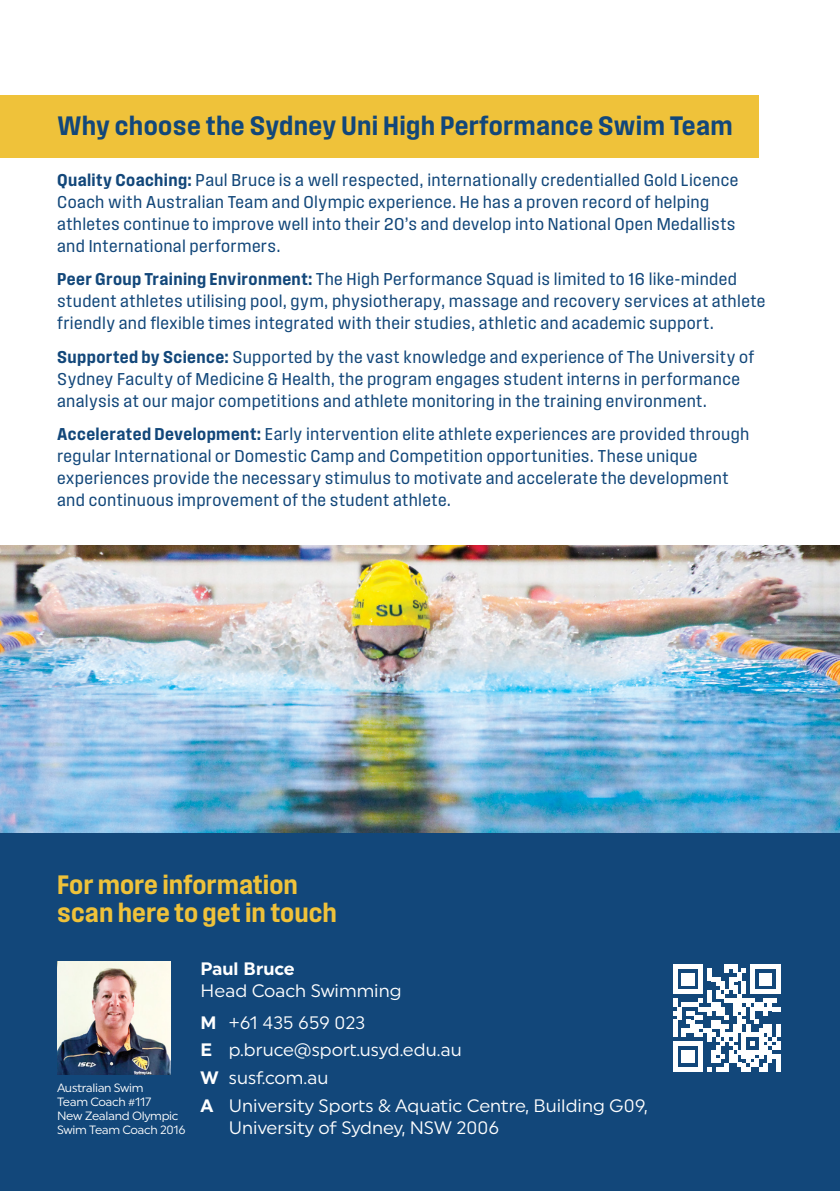
<style>
.page{position:relative;width:840px;height:1191px;background:#fff}
.page>*{position:absolute;margin:0;border:0;box-sizing:border-box;transform-origin:0 0}
.t1{font:28px "Field Gothic No.54 Demi Compact";letter-spacing:.01em;color:#12477a}
.t2{font:28px/28px "Field Gothic No.54 Demi Compact";color:#efc23a}
.t3{font:18px/22px "Field Gothic No.52 Reg Compact";letter-spacing:.02em;color:#12477a}
.t4{font:18px/27.6px "Uniform";color:#fff}
.t5{font:700 18px "Uniform";color:#fff}
.t6{font:12px/14px "Uniform";letter-spacing:-.025em;color:#fff}
.s1{font-family:"Field Gothic No.54 Demi Compact"}
.s2{font-weight:700}
</style>
<div class="page">
<img style="left:0;top:545px;width:839px;height:288px">
<div style="left:0;top:833px;width:839px;height:358px;background:#12477a"></div>
<div style="left:0;top:95px;width:758px;height:62px;background:#efc23a"></div>
<img style="left:58px;top:961px;width:112px;height:113px">
<svg style="left:673px;top:964px;width:107px;height:107px"></svg>
<div style="left:775px;top:1024px;width:5px;height:13px;background:#fff"></div>
<div style="left:775px;top:1041px;width:5px;height:9px;background:#fff"></div>
<div style="left:775px;top:1054px;width:5px;height:8px;background:#fff"></div>
<div style="left:775px;top:1062px;width:5px;height:9px;background:#fff"></div>
<h1 class="t1" style="left:57px;top:111px;width:676px">Why choose the Sydney Uni High Performance Swim Team</h1>
<p class="t3" style="left:57px;top:169px;width:682px"><span class="s1">Quality Coaching:</span> Paul Bruce is a well respected, internationally credentialled Gold Licence Coach with Australian Team and Olympic experience. He has a proven record of helping athletes continue to improve well into their 20’s and develop into National Open Medallists and International performers.</p>
<p class="t3" style="left:57px;top:268px;width:709px"><span class="s1">Peer Group Training Environment:</span> The High Performance Squad is limited to 16 like-minded student athletes utilising pool, gym, physiotherapy, massage and recovery services at athlete friendly and flexible times integrated with their studies, athletic and academic support.</p>
<p class="t3" style="left:57px;top:345px;width:698px"><span class="s1">Supported by Science:</span> Supported by the vast knowledge and experience of The University of<br>Sydney Faculty of Medicine &amp; Health, the program engages student interns in performance analysis at our major competitions and athlete monitoring in the training environment.</p>
<p class="t3" style="left:57px;top:423px;width:693px"><span class="s1">Accelerated Development:</span> Early intervention elite athlete experiences are provided through regular International or Domestic Camp and Competition opportunities. These unique experiences provide the necessary stimulus to motivate and accelerate the development and continuous improvement of the student athlete.</p>
<h1 class="t2" style="left:57px;top:870px;width:281px">For more information scan here to get in touch</h1>
<p class="t6" style="left:57px;top:1080px;width:130px">Australian Swim<br>Team Coach #117<br>New Zealand Olympic<br>Swim Team Coach 2016</p>
<p class="t5" style="left:200px;top:957px;width:96px">Paul Bruce</p>
<p class="t4" style="left:200px;top:974px;width:202px;line-height:32px">Head Coach Swimming<br><span class="s2">M</span> +61 435 659 023</p>
<p class="t4" style="left:200px;top:1036px;width:448px"><span class="s2">E</span> p.bruce@sport.usyd.edu.au<br><span class="s2">W</span> susf.com.au<br><span class="s2">A</span> University Sports &amp; Aquatic Centre, Building G09,</p>
<p class="t4" style="left:229px;top:1113px;width:272px">University of Sydney, NSW 2006</p>
</div>
